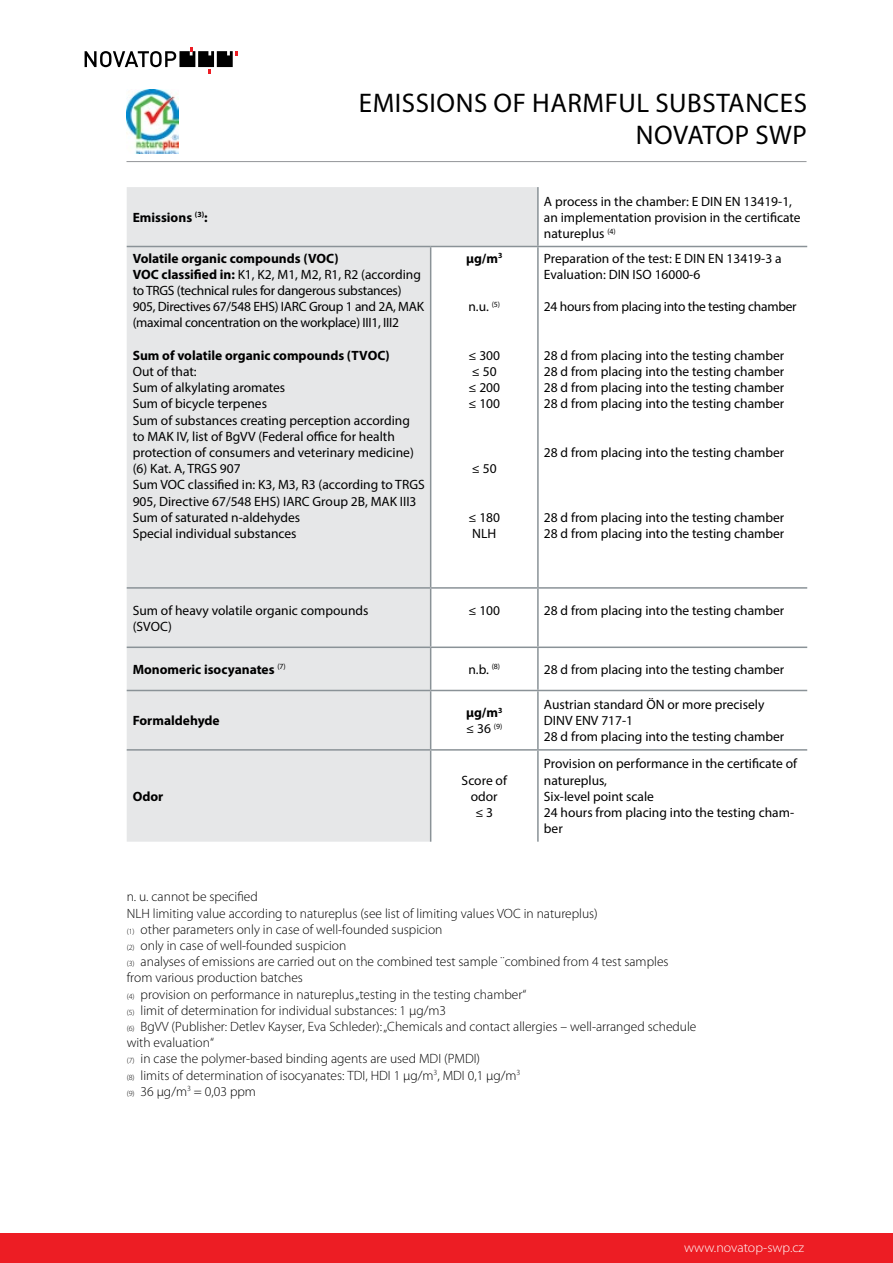
<style>
.page{position:relative;width:893px;height:1263px;background:#fff}
.page>*{position:absolute;margin:0;border:0;box-sizing:border-box;transform-origin:0 0}
.t1{font:27px/32.4px "Myriad Pro";letter-spacing:.02em;color:#000;text-align:right}
.t2{font:13.5px/16.2px "Myriad Pro";color:#000}
.t3{font:300 13.5px/16.2px "Myriad Pro";color:#000}
.t4{font:13.5px/16.2px "Myriad Pro";letter-spacing:-.02em;color:#000}
.t5{font:700 13.5px "Myriad Pro";color:#000}
.t6{font:300 13.5px "Myriad Pro";color:#fff}
.t7{font:7.8px "Myriad Pro";color:#000}
.s1{font-weight:700}
.s2{font-size:13.5px}
.s3{font-size:7.8px}
</style>
<div class="page">
<hr style="left:126px;top:161px;width:680px;height:1px;background:#939598">
<div style="left:0;top:1233px;width:893px;height:30px;background:#ed1d24"></div>
<svg style="left:85px;top:47px;width:153px;height:26px"></svg>
<div style="left:127px;top:187px;width:410px;height:655px;background:#e6e7e8"></div>
<svg style="left:431px;top:247px;width:106px;height:595px"></svg>
<hr style="left:537px;top:187px;width:2px;height:59px;background:#8a9297">
<hr style="left:127px;top:246px;width:304px;height:1px;background:#8a9297">
<hr style="left:431px;top:246px;width:107px;height:1px;background:#8a9297">
<hr style="left:430px;top:247px;width:1px;height:340px;background:#8a9297">
<hr style="left:538px;top:246px;width:269px;height:1px;background:#8a9297">
<hr style="left:537px;top:247px;width:2px;height:340px;background:#8a9297">
<hr style="left:127px;top:587px;width:304px;height:2px;background:#8a9297">
<hr style="left:431px;top:587px;width:107px;height:2px;background:#8a9297">
<hr style="left:430px;top:589px;width:1px;height:57px;background:#8a9297">
<hr style="left:538px;top:587px;width:269px;height:2px;background:#8a9297">
<hr style="left:537px;top:589px;width:2px;height:57px;background:#8a9297">
<hr style="left:127px;top:646px;width:304px;height:2px;background:#8a9297">
<hr style="left:431px;top:646px;width:107px;height:2px;background:#8a9297">
<hr style="left:430px;top:648px;width:1px;height:42px;background:#8a9297">
<hr style="left:538px;top:646px;width:269px;height:2px;background:#8a9297">
<hr style="left:537px;top:648px;width:2px;height:42px;background:#8a9297">
<hr style="left:127px;top:690px;width:304px;height:1px;background:#8a9297">
<hr style="left:431px;top:690px;width:107px;height:1px;background:#8a9297">
<hr style="left:430px;top:691px;width:1px;height:58px;background:#8a9297">
<hr style="left:538px;top:690px;width:269px;height:1px;background:#8a9297">
<hr style="left:537px;top:691px;width:2px;height:58px;background:#8a9297">
<hr style="left:127px;top:749px;width:304px;height:2px;background:#8a9297">
<hr style="left:431px;top:749px;width:107px;height:2px;background:#8a9297">
<hr style="left:430px;top:751px;width:1px;height:91px;background:#8a9297">
<hr style="left:538px;top:749px;width:269px;height:2px;background:#8a9297">
<hr style="left:537px;top:751px;width:2px;height:91px;background:#8a9297">
<img style="left:127px;top:90px;width:51px;height:64px">
<svg style="left:469px;top:352px;width:7px;height:8px"></svg>
<svg style="left:473px;top:369px;width:6px;height:7px"></svg>
<svg style="left:469px;top:385px;width:7px;height:7px"></svg>
<svg style="left:469px;top:401px;width:7px;height:7px"></svg>
<svg style="left:473px;top:466px;width:6px;height:7px"></svg>
<svg style="left:469px;top:514px;width:7px;height:8px"></svg>
<svg style="left:469px;top:607px;width:7px;height:7px"></svg>
<svg style="left:467px;top:726px;width:6px;height:7px"></svg>
<svg style="left:476px;top:810px;width:6px;height:7px"></svg>
<p class="t5" style="left:133px;top:208px;width:77px">Emissions <sup>(3)</sup>:</p>
<h1 class="t1" style="left:359px;top:86px;width:450px">EMISSIONS OF HARMFUL SUBSTANCES<br>NOVATOP SWP</h1>
<p class="t2" style="left:544px;top:193px;width:258px">A process in the chamber: E DIN EN 13419-1, an implementation provision in the certificate natureplus <sup>(4)</sup></p>
<p class="t4" style="left:133px;top:250px;width:293px"><span class="s1">Volatile organic compounds (VOC)<br>VOC classified in:</span> K1, K2, M1, M2, R1, R2 (according to TRGS (technical rules for dangerous substances)<br>905, Directives 67/548 EHS) IARC Group 1 and 2A, MAK (maximal concentration on the workplace) III1, III2</p>
<p class="t5" style="left:133px;top:346px;width:259px">Sum of volatile organic compounds (TVOC)</p>
<p class="t2" style="left:133px;top:363px;width:293px">Out of that:<br>Sum of alkylating aromates<br>Sum of bicycle terpenes<br>Sum of substances creating perception according to MAK IV, list of BgVV (Federal office for health protection of consumers and veterinary medicine) (6) Kat. A, TRGS 907<br>Sum VOC classified in: K3, M3, R3 (according to TRGS 905, Directive 67/548 EHS) IARC Group 2B, MAK III3<br>Sum of saturated n-aldehydes<br>Special individual substances</p>
<p class="t5" style="left:466px;top:249px;width:38px">μg/m<sup>3</sup></p>
<p class="t2" style="left:468px;top:298px;width:33px">n.u. <sup>(5)</sup></p>
<p class="t2" style="left:479px;top:347px;width:22px">300<br>50<br>200<br>100</p>
<p class="t2" style="left:483px;top:460px;width:15px">50</p>
<p class="t2" style="left:472px;top:509px;width:29px;text-align:center">180<br>NLH</p>
<p class="t2" style="left:544px;top:250px;width:239px">Preparation of the test: E DIN EN 13419-3 a<br>Evaluation: DIN ISO 16000-6</p>
<p class="t4" style="left:544px;top:298px;width:254px">24 hours from placing into the testing chamber</p>
<p class="t2" style="left:544px;top:347px;width:242px;text-align:justify">28 d from placing into the testing chamber 28 d from placing into the testing chamber 28 d from placing into the testing chamber 28 d from placing into the testing chamber</p>
<p class="t2" style="left:544px;top:444px;width:242px">28 d from placing into the testing chamber</p>
<p class="t2" style="left:544px;top:509px;width:242px">28 d from placing into the testing chamber<br>28 d from placing into the testing chamber</p>
<p class="t2" style="left:133px;top:602px;width:237px">Sum of heavy volatile organic compounds (SVOC)</p>
<p class="t2" style="left:479px;top:602px;width:22px">100</p>
<p class="t2" style="left:544px;top:602px;width:242px">28 d from placing into the testing chamber</p>
<p class="t5" style="left:133px;top:661px;width:155px">Monomeric isocyanates <sup>(7)</sup></p>
<p class="t2" style="left:468px;top:661px;width:33px">n.b. <sup>(8)</sup></p>
<p class="t2" style="left:544px;top:661px;width:242px">28 d from placing into the testing chamber</p>
<p class="t5" style="left:133px;top:712px;width:88px">Formaldehyde</p>
<p class="t2" style="left:544px;top:696px;width:242px">Austrian standard ÖN or more precisely<br>DINV ENV 717-1<br>28 d from placing into the testing chamber</p>
<p class="t5" style="left:466px;top:704px;width:38px">μg/m<sup>3</sup></p>
<p class="t7" style="left:477px;top:721px;width:27px"><span class="s2">36</span> (9)</p>
<p class="t5" style="left:133px;top:787px;width:32px">Odor</p>
<p class="t2" style="left:462px;top:772px;width:47px">Score of</p>
<p class="t2" style="left:471px;top:788px;width:28px">odor</p>
<p class="t2" style="left:486px;top:804px;width:8px">3</p>
<p class="t2" style="left:544px;top:756px;width:255px">Provision on performance in the certificate of natureplus,<br>Six-level point scale<br>24 hours from placing into the testing cham&shy;ber</p>
<p class="t3" style="left:127px;top:889px;width:571px">n. u. cannot be specified<br>NLH limiting value according to natureplus (see list of limiting values VOC in natureplus)<br><span class="s3">(1)</span> other parameters only in case of well-founded suspicion<br><span class="s3">(2)</span> only in case of well-founded suspicion<br><span class="s3">(3)</span> analyses of emissions are carried out on the combined test sample ¨combined from 4 test samples from various production batches<br><span class="s3">(4)</span> provision on performance in natureplus „testing in the testing chamber“<br><span class="s3">(5)</span> limit of determination for individual substances: 1 μg/m3<br><span class="s3">(6)</span> BgVV (Publisher: Detlev Kayser, Eva Schleder): „Chemicals and contact allergies – well-arranged schedule with evaluation“<br><span class="s3">(7)</span> in case the polymer-based binding agents are used MDI (PMDI)<br><span class="s3">(8)</span> limits of determination of isocyanates: TDI, HDI 1 μg/m<sup>3</sup>, MDI 0,1 μg/m<sup>3<br></sup><span class="s3">(9)</span> 36 μg/m<sup>3</sup> = 0,03 ppm</p>
<p class="t6" style="left:684px;top:1240px;width:122px">www.novatop-swp.cz</p>
</div>
